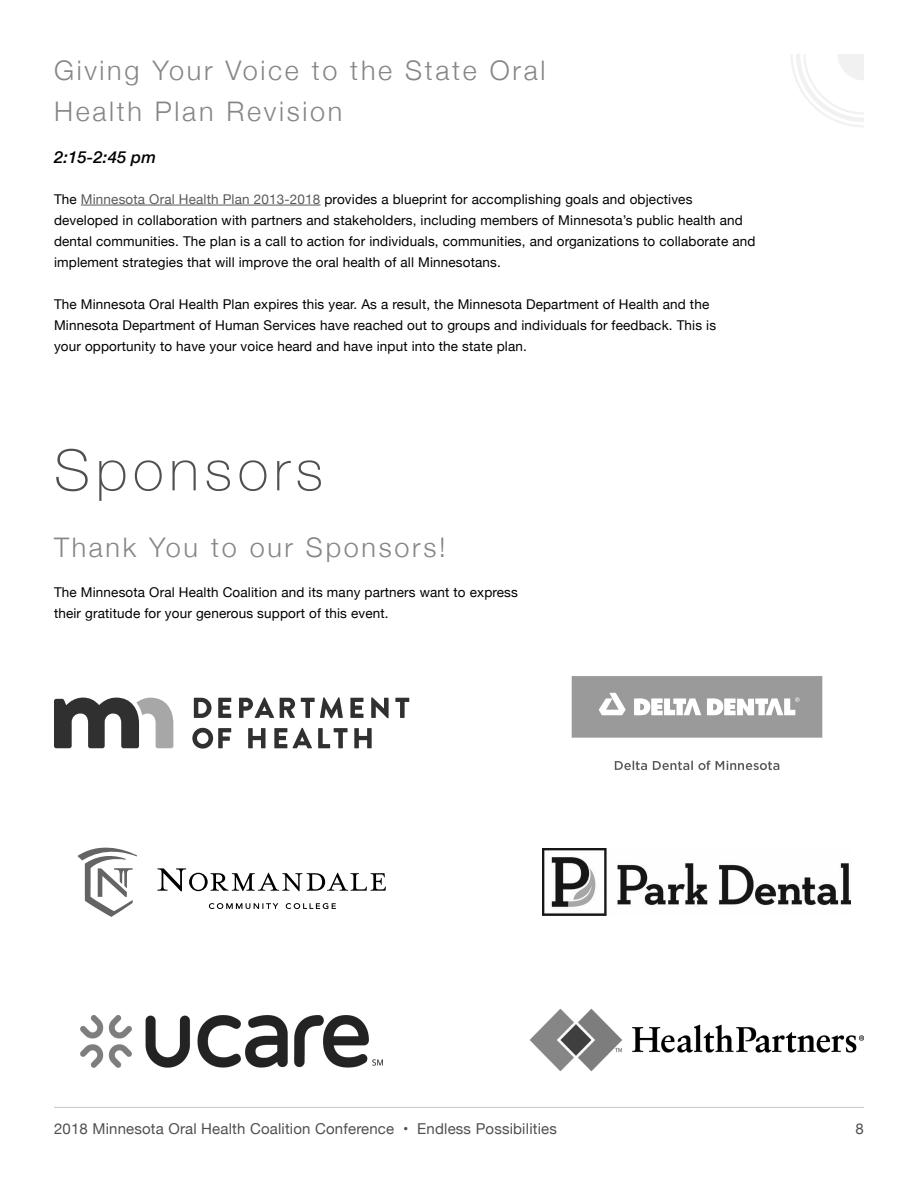
<style>
.page{position:relative;width:918px;height:1188px;background:#fff}
.page>*{position:absolute;margin:0;border:0;box-sizing:border-box;transform-origin:0 0}
.t1{font:100 57px "Helvetica Neue";letter-spacing:.1em;color:#505050}
.t2{font:300 27px/40.5px "Helvetica Neue";letter-spacing:.1em;color:#868686}
.t3{font:italic 500 16.5px "Helvetica Neue";color:#000}
.t4{font:15px "Helvetica Neue";letter-spacing:.01em;color:#505050}
.t5{font:13.5px/21px "Helvetica Neue";letter-spacing:.01em;color:#000}
.s1{color:#5a5a5a}
</style>
<div class="page">
<hr style="left:54px;top:1107px;width:810px;height:1px;background:#c7c7c7">
<svg style="left:54px;top:698px;width:119px;height:50px"></svg>
<svg style="left:194px;top:698px;width:18px;height:20px"></svg>
<svg style="left:218px;top:698px;width:13px;height:20px"></svg>
<svg style="left:239px;top:697px;width:35px;height:21px"></svg>
<svg style="left:280px;top:698px;width:15px;height:20px"></svg>
<svg style="left:301px;top:697px;width:42px;height:21px"></svg>
<svg style="left:350px;top:698px;width:13px;height:20px"></svg>
<svg style="left:371px;top:697px;width:18px;height:21px"></svg>
<svg style="left:395px;top:698px;width:14px;height:20px"></svg>
<svg style="left:192px;top:728px;width:39px;height:21px"></svg>
<svg style="left:248px;top:728px;width:18px;height:20px"></svg>
<svg style="left:274px;top:728px;width:38px;height:20px"></svg>
<svg style="left:318px;top:728px;width:30px;height:20px"></svg>
<svg style="left:354px;top:728px;width:18px;height:20px"></svg>
<svg style="left:77px;top:848px;width:60px;height:69px"></svg>
<svg style="left:157px;top:868px;width:229px;height:41px"></svg>
<img style="left:542px;top:849px;width:309px;height:67px">
<img style="left:81px;top:1016px;width:301px;height:51px">
<img style="left:571px;top:676px;width:251px;height:95px">
<img style="left:529px;top:1008px;width:335px;height:64px">
<svg style="left:791px;top:54px;width:73px;height:73px"></svg>
<div style="left:838px;top:28px;width:52px;height:52px;background:#f1f1f1;border-radius:50%"></div>
<div style="left:684px;top:0;width:234px;height:54px;background:#fff"></div>
<div style="left:864px;top:32px;width:54px;height:190px;background:#fff"></div>
<hr style="left:81px;top:205px;width:240px;height:1px;background:#5a5a5a">
<p class="t2" style="left:54px;top:49px;width:493px">Giving Your Voice to the State Oral<br>Health Plan Revision</p>
<p class="t3" style="left:54px;top:143px;width:104px">2:15-2:45 pm</p>
<p class="t5" style="left:54px;top:189px;width:703px">The <span class="s1">Minnesota Oral Health Plan 2013-2018</span> provides a blueprint for accomplishing goals and objectives developed in collaboration with partners and stakeholders, including members of Minnesota’s public health and dental communities. The plan is a call to action for individuals, communities, and organizations to collaborate and implement strategies that will improve the oral health of all Minnesotans.</p>
<p class="t5" style="left:54px;top:294px;width:664px">The Minnesota Oral Health Plan expires this year. As a result, the Minnesota Department of Health and the<br>Minnesota Department of Human Services have reached out to groups and individuals for feedback. This is your opportunity to have your voice heard and have input into the state plan.</p>
<p class="t1" style="left:54px;top:427px;width:270px">Sponsors</p>
<p class="t2" style="left:54px;top:525px;width:393px">Thank You to our Sponsors!</p>
<p class="t5" style="left:54px;top:583px;width:465px">The Minnesota Oral Health Coalition and its many partners want to express their gratitude for your generous support of this event.</p>
<p class="t4" style="left:54px;top:1118px;width:505px">2018 Minnesota Oral Health Coalition Conference • Endless Possibilities</p>
<p class="t4" style="left:856px;top:1118px;width:10px">8</p>
</div>
